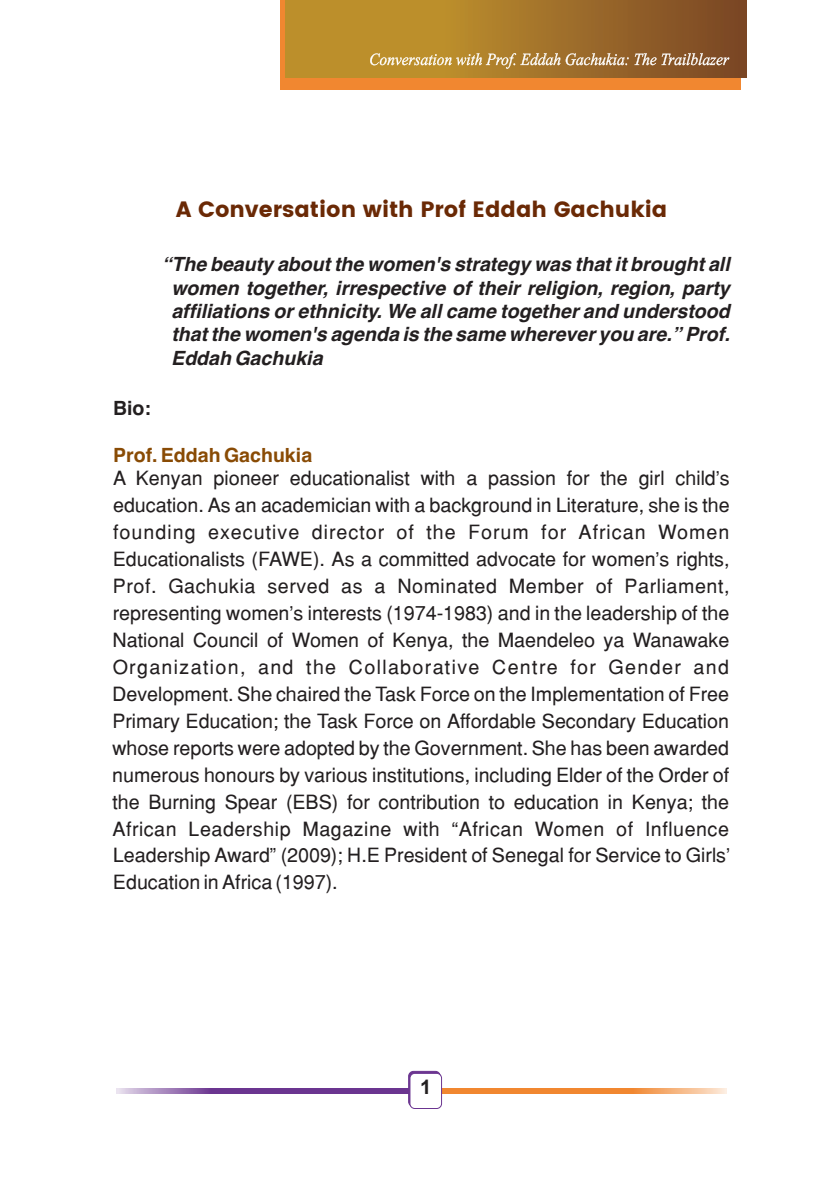
<style>
.page{position:relative;width:840px;height:1191px;background:#fff}
.page>*{position:absolute;margin:0;border:0;box-sizing:border-box;transform-origin:0 0}
.t1{font:700 22.2px "Poppins";color:#6a2905}
.t2{font:700 20px "Arial";color:#231f20}
.t3{font:19.6px/27px "Helvetica";color:#231f20}
.t4{font:italic 700 19.6px/23.4px "Helvetica";color:#231f20;text-align:justify}
.t5{font:700 19.6px "Helvetica";color:#231f20}
.t6{font:500 condensed 19.6px "Franklin Gothic";color:#000}
.s1{font-weight:700;color:#894b05}
</style>
<div class="page">
<div style="left:280px;top:0;width:459px;height:89px;background:#f18730"></div>
<svg style="left:285px;top:0;width:461px;height:77px;background:#a57529"></svg>
<svg style="left:370px;top:53px;width:258px;height:16px;background:#bf9b5c"></svg>
<svg style="left:634px;top:53px;width:95px;height:12px"></svg>
<svg style="left:116px;top:1088px;width:292px;height:6px;background:#7f519f"></svg>
<svg style="left:441px;top:1088px;width:286px;height:6px;background:#f2974d"></svg>
<div style="left:408px;top:1071px;width:32px;height:35px;background:#6b3590;border-radius:5px"></div>
<div style="left:408px;top:1071px;width:32px;height:36px;border:1px solid #6b3590;border-radius:5px"></div>
<div style="left:410px;top:1073px;width:31px;height:35px;background:#fff;border-radius:5px"></div>
<div style="left:409px;top:1073px;width:32px;height:36px;border:1px solid #6b3590;border-radius:5px"></div>
<p class="t1" style="left:175px;top:196px;width:493px">A Conversation with Prof Eddah Gachukia</p>
<p class="t4" style="left:171px;top:253px;width:559px;text-indent:-10px">“The beauty about the women's strategy was that it brought all women together, irrespective of their religion, region, party affiliations or ethnicity. We all came together and understood that the women's agenda is the same wherever you are.” Prof.<br>Eddah Gachukia</p>
<p class="t5" style="left:113px;top:392px;width:39px">Bio:</p>
<p class="t3" style="left:113px;top:443px;width:618px;line-height:23.4px"><span class="s1">Prof. Eddah Gachukia<br></span>A Kenyan pioneer educationalist with a passion for the girl child's</p>
<p class="t3" style="left:112px;top:491px;width:619px;text-align:justify">education. As an academician with a background in Literature, she is the founding executive director of the Forum for African Women Educationalists (FAWE). As a committed advocate for women's rights, Prof. Gachukia served as a Nominated Member of Parliament, representing women's interests (1974-1983) and in the leadership of the National Council of Women of Kenya, the Maendeleo ya Wanawake Organization, and the Collaborative Centre for Gender and Development. She chaired the Task Force on the Implementation of Free Primary Education; the Task Force on Affordable Secondary Education whose reports were adopted by the Government. She has been awarded numerous honours by various institutions, including Elder of the Order of the Burning Spear (EBS) for contribution to education in Kenya; the African Leadership Magazine with “African Women of Influence Leadership Award” (2009); H.E President of Senegal for Service to Girls' Education in Africa (1997).</p>
<p class="t6" style="left:417px;top:1063px;width:11px">1</p>
<p class="t2" style="left:420px;top:1073px;width:13px">1</p>
</div>
